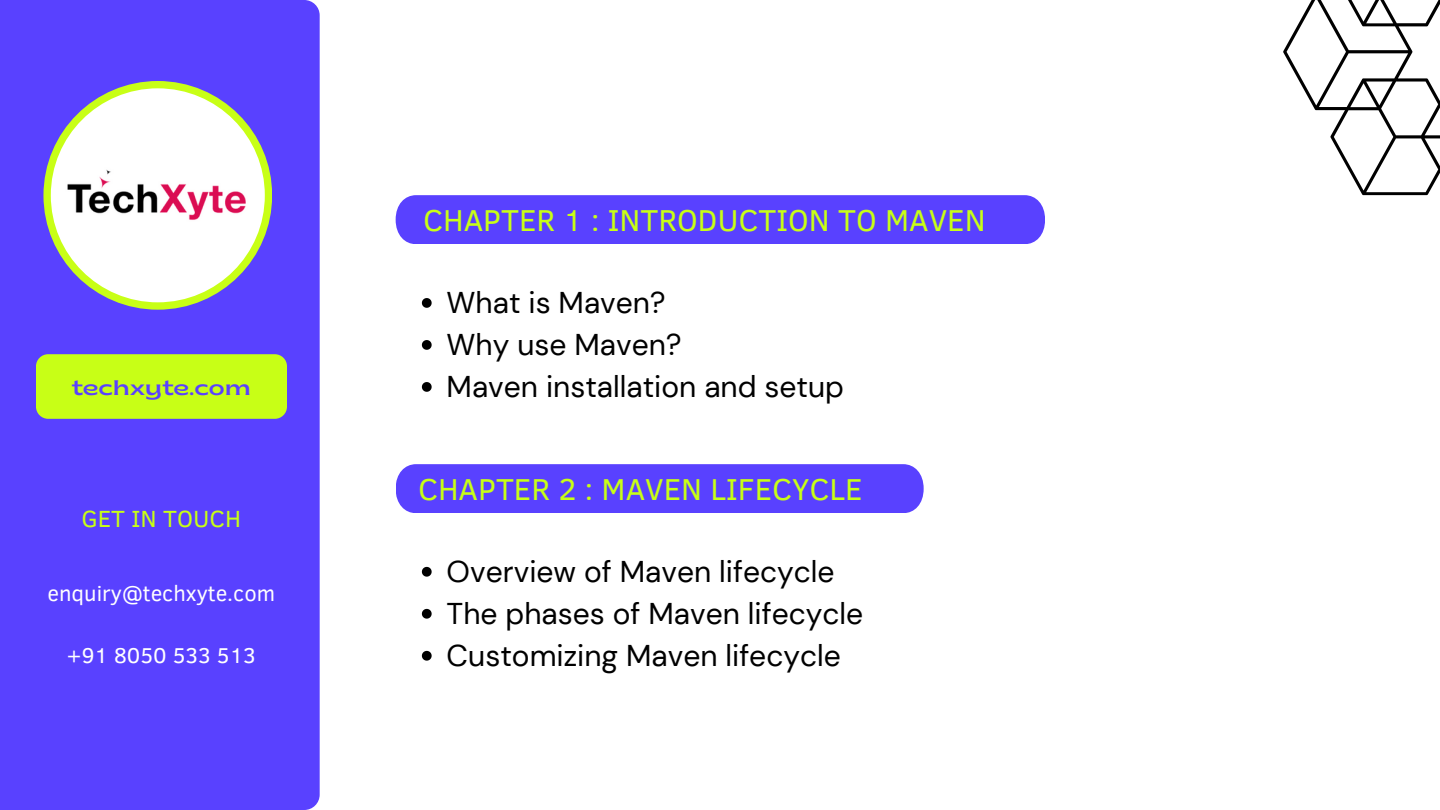
<style>
.page{position:relative;width:1440px;height:810px;background:#fff}
.page>*{position:absolute;margin:0;border:0;box-sizing:border-box;transform-origin:0 0}
.t1{font:31px "Clear Sans";color:#c8ff16}
.t2{font:30px "DM Sans";color:#000}
.t3{font:24px "Clear Sans";color:#c8ff16}
.t4{font:22px "Clear Sans";color:#fff}
.t5{font:semi-expanded 21px "Brice";color:#5941ff}
</style>
<div class="page">
<div style="left:0;top:0;width:320px;height:810px;background:#5941ff"></div>
<div style="left:36px;top:354px;width:251px;height:65px;background:#c8ff16;border-radius:12px"></div>
<div style="left:43px;top:81px;width:229px;height:229px;background:#c8ff16;border-radius:50%"></div>
<img style="left:51px;top:88px;width:214px;height:214px;border-radius:50%">
<svg style="left:422px;top:298px;width:10px;height:10px"></svg>
<svg style="left:422px;top:340px;width:10px;height:10px"></svg>
<svg style="left:422px;top:382px;width:10px;height:10px"></svg>
<svg style="left:422px;top:567px;width:10px;height:10px"></svg>
<svg style="left:422px;top:609px;width:10px;height:10px"></svg>
<svg style="left:422px;top:651px;width:10px;height:10px"></svg>
<svg style="left:1283px;top:0;width:157px;height:195px"></svg>
<div style="left:396px;top:464px;width:528px;height:49px;background:#5941ff"></div>
<div style="left:396px;top:195px;width:649px;height:49px;background:#5941ff"></div>
<p class="t5" style="left:72px;top:379px;width:181px">techxyte.com</p>
<p class="t3" style="left:81px;top:501px;width:161px">GET IN TOUCH</p>
<p class="t4" style="left:47px;top:578px;width:229px">enquiry@techxyte.com</p>
<p class="t4" style="left:67px;top:639px;width:191px">+91 8050 533 513</p>
<p class="t1" style="left:423px;top:197px;width:564px">CHAPTER 1 : INTRODUCTION TO MAVEN</p>
<p class="t2" style="left:447px;top:283px;width:220px">What is Maven?</p>
<p class="t2" style="left:447px;top:325px;width:236px">Why use Maven?</p>
<p class="t2" style="left:447px;top:367px;width:399px">Maven installation and setup</p>
<p class="t1" style="left:418px;top:466px;width:446px">CHAPTER 2 : MAVEN LIFECYCLE</p>
<p class="t2" style="left:447px;top:552px;width:390px">Overview of Maven lifecycle</p>
<p class="t2" style="left:447px;top:594px;width:418px">The phases of Maven lifecycle</p>
<p class="t2" style="left:447px;top:636px;width:396px">Customizing Maven lifecycle</p>
</div>
